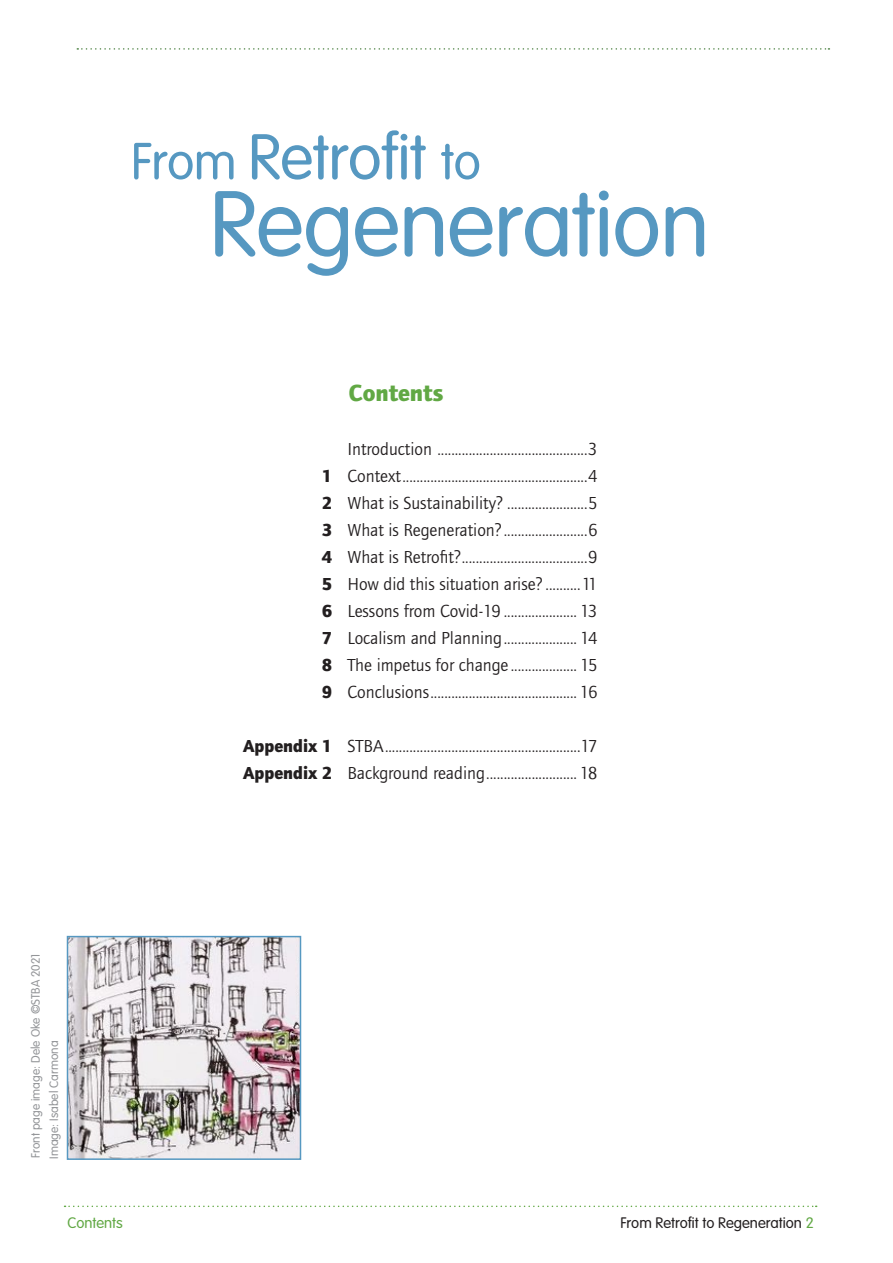
<style>
.page{position:relative;width:893px;height:1263px;background:#fff}
.page>*{position:absolute;margin:0;border:0;box-sizing:border-box;transform-origin:0 0}
.Chapter_Head{font:300 91.2px "VAG Rounded";letter-spacing:-.01em;color:#5698c1}
.Chapter_Head-2{font:300 63.15px "VAG Rounded";letter-spacing:-.01em;color:#5698c1}
.Head_A{font:700 24px "Foundry Journal";color:#61a844}
.Bullet_points{font:18px "Foundry Journal";color:#231f20}
.t1{font:300 15px "VAG Rounded";color:#231f20}
.t2{font:300 15px "VAG Rounded";color:#61a844}
.Picture_Caption{font:300 12px "VAG Rounded";color:#939598}
.s1{font-size:51px}
.s2{font-weight:700}
.s3{color:#61a844}
</style>
<div class="page">
<svg style="left:77px;top:48px;width:752px;height:2px"></svg>
<svg style="left:65px;top:1205px;width:752px;height:2px"></svg>
<img style="left:70px;top:939px;width:228px;height:218px">
<div style="left:67px;top:936px;width:234px;height:224px;border:2px solid #5698c1"></div>
<p class="Chapter_Head-2" style="left:131px;top:121px;width:351px"><span class="s1">From</span> Retrofit <span class="s1">to</span></p>
<p class="Chapter_Head" style="left:210px;top:172px;width:501px">Regeneration</p>
<p class="Head_A" style="left:349px;top:379px;width:96px">Contents</p>
<p class="Bullet_points" style="left:347px;top:439px;width:252px">Introduction ...........................................3</p>
<p class="Bullet_points" style="left:322px;top:466px;width:278px"><span class="s2">1</span> Context.....................................................4</p>
<p class="Bullet_points" style="left:322px;top:493px;width:278px"><span class="s2">2</span> What is Sustainability? .......................5</p>
<p class="Bullet_points" style="left:322px;top:520px;width:278px"><span class="s2">3</span> What is Regeneration?........................6</p>
<p class="Bullet_points" style="left:322px;top:547px;width:278px"><span class="s2">4</span> What is Retrofit?....................................9</p>
<p class="Bullet_points" style="left:322px;top:574px;width:278px"><span class="s2">5</span> How did this situation arise? ..........11</p>
<p class="Bullet_points" style="left:322px;top:601px;width:278px"><span class="s2">6</span> Lessons from Covid-19 ..................... 13</p>
<p class="Bullet_points" style="left:322px;top:628px;width:278px"><span class="s2">7</span> Localism and Planning..................... 14</p>
<p class="Bullet_points" style="left:322px;top:655px;width:278px"><span class="s2">8</span> The impetus for change ................... 15</p>
<p class="Bullet_points" style="left:322px;top:682px;width:278px"><span class="s2">9</span> Conclusions.......................................... 16</p>
<p class="Bullet_points" style="left:243px;top:736px;width:356px"><span class="s2">Appendix 1</span> STBA........................................................17</p>
<p class="Bullet_points" style="left:243px;top:763px;width:356px"><span class="s2">Appendix 2</span> Background reading.......................... 18</p>
<p class="Picture_Caption" style="left:29px;top:1158px;width:206px;rotate:-90deg">Front page image: Dele Oke ©STBA 2021</p>
<p class="Picture_Caption" style="left:47px;top:1159px;width:120px;rotate:-90deg">Image: Isabel Carmona</p>
<p class="t2" style="left:68px;top:1214px;width:57px">Contents</p>
<p class="t1" style="left:620px;top:1214px;width:195px">From Retrofit to Regeneration <span class="s3">2</span></p>
</div>
